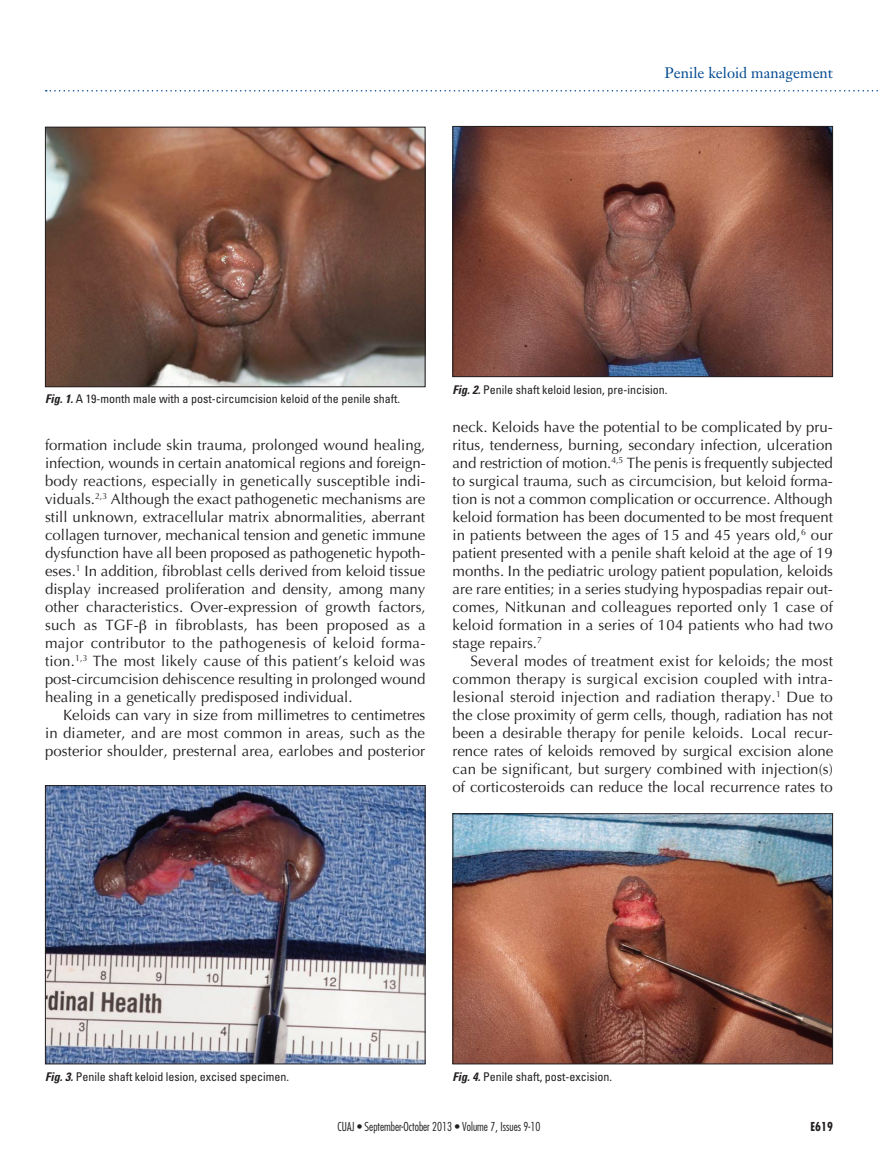
<style>
.page{position:relative;width:878px;height:1175px;background:#fff}
.page>*{position:absolute;margin:0;border:0;box-sizing:border-box;transform-origin:0 0}
.t1{font:15px/18px "Optima";letter-spacing:.005em;color:#231f20;text-align:justify}
.t2{font:15px "Janson Text";color:#014990}
.t3{font:condensed 12px "Univers";color:#231f20}
.t4{font:300 condensed 12px "Futura";color:#231f20}
.t5{font:700 condensed 12px "Futura";color:#231f20}
.s1{font-weight:700;font-style:italic}
</style>
<div class="page">
<svg style="left:46px;top:90px;width:832px;height:2px"></svg>
<img style="left:47px;top:129px;width:376px;height:256px">
<div style="left:45px;top:127px;width:380px;height:260px;border:1px solid #231f20"></div>
<img style="left:454px;top:128px;width:376px;height:247px">
<div style="left:452px;top:126px;width:380px;height:251px;border:1px solid #231f20"></div>
<img style="left:47px;top:787px;width:376px;height:275px">
<div style="left:45px;top:785px;width:380px;height:279px;border:1px solid #231f20"></div>
<img style="left:454px;top:815px;width:376px;height:247px">
<div style="left:452px;top:813px;width:380px;height:251px;border:1px solid #231f20"></div>
<p class="t2" style="left:664px;top:63px;width:170px">Penile keloid management</p>
<p class="t3" style="left:45px;top:391px;width:357px"><span class="s1">Fig. 1.</span> A 19-month male with a post-circumcision keloid of the penile shaft.</p>
<p class="t1" style="left:45px;top:436px;width:382px">formation include skin trauma, prolonged wound healing, infection, wounds in certain anatomical regions and foreign&shy;body reactions, especially in genetically susceptible indi&shy;viduals.<sup>2,3</sup> Although the exact pathogenetic mechanisms are still unknown, extracellular matrix abnormalities, aberrant collagen turnover, mechanical tension and genetic immune dysfunction have all been proposed as pathogenetic hypoth&shy;eses.<sup>1</sup> In addition, fibroblast cells derived from keloid tissue display increased proliferation and density, among many other characteristics. Over-expression of growth factors, such as TGF- in fibroblasts, has been proposed as a major contributor to the pathogenesis of keloid forma&shy;tion.<sup>1,3</sup> The most likely cause of this patient’s keloid was post-circumcision dehiscence resulting in prolonged wound healing in a genetically predisposed individual.</p>
<p class="t1" style="left:45px;top:706px;width:382px;text-indent:18px">Keloids can vary in size from millimetres to centimetres in diameter, and are most common in areas, such as the posterior shoulder, presternal area, earlobes and posterior</p>
<p class="t3" style="left:452px;top:382px;width:216px"><span class="s1">Fig. 2.</span> Penile shaft keloid lesion, pre-incision.</p>
<p class="t1" style="left:452px;top:418px;width:382px">neck. Keloids have the potential to be complicated by pru&shy;ritus, tenderness, burning, secondary infection, ulceration and restriction of motion.<sup>4,5</sup> The penis is frequently subjected to surgical trauma, such as circumcision, but keloid forma&shy;tion is not a common complication or occurrence. Although keloid formation has been documented to be most frequent in patients between the ages of 15 and 45 years old,<sup>6</sup> our patient presented with a penile shaft keloid at the age of 19 months. In the pediatric urology patient population, keloids are rare entities; in a series studying hypospadias repair out&shy;comes, Nitkunan and colleagues reported only 1 case of keloid formation in a series of 104 patients who had two stage repairs.<sup>7</sup></p>
<p class="t1" style="left:452px;top:652px;width:382px;text-indent:18px">Several modes of treatment exist for keloids; the most common therapy is surgical excision coupled with intra&shy;lesional steroid injection and radiation therapy.<sup>1</sup> Due to the close proximity of germ cells, though, radiation has not been a desirable therapy for penile keloids. Local recur&shy;rence rates of keloids removed by surgical excision alone can be significant, but surgery combined with injection(s) of corticosteroids can reduce the local recurrence rates to</p>
<p class="t3" style="left:45px;top:1069px;width:246px"><span class="s1">Fig. 3.</span> Penile shaft keloid lesion, excised specimen.</p>
<p class="t3" style="left:452px;top:1069px;width:161px"><span class="s1">Fig. 4.</span> Penile shaft, post-excision.</p>
<p class="t4" style="left:337px;top:1118px;width:204px">CUAJ • September-October 2013 • Volume 7, Issues 9-10</p>
<p class="t5" style="left:810px;top:1118px;width:24px">E619</p>
</div>
